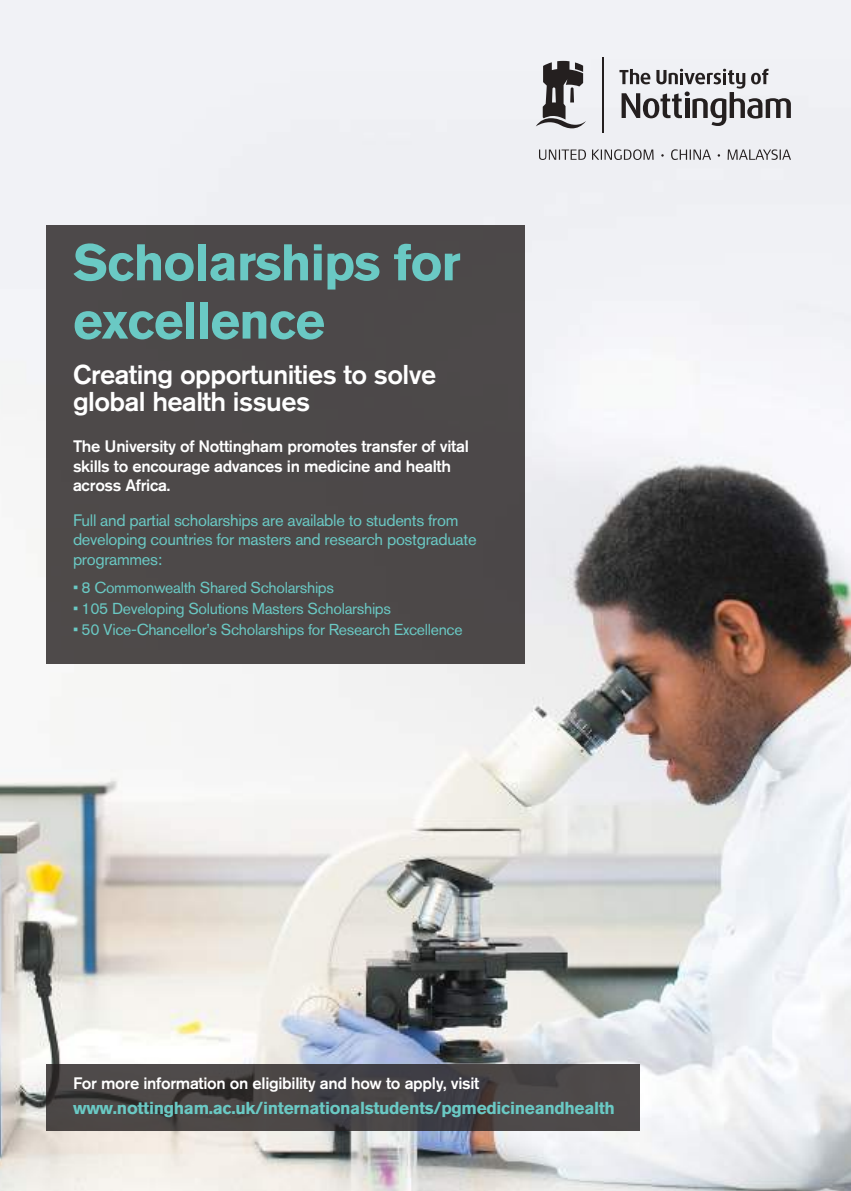
<style>
.page{position:relative;width:851px;height:1191px;background:#fff}
.page>*{position:absolute;margin:0;border:0;box-sizing:border-box;transform-origin:0 0}
.t1{font:700 51px/58.2px "Akzidenz Grotesk BE";letter-spacing:-.02em;color:#6ac9c4}
.t2{font:500 27px/27px "Akzidenz Grotesk BE";letter-spacing:-.02em;color:#fff}
.t3{font:700 17.25px "Akzidenz Grotesk BE";letter-spacing:-.02em;color:#6ac9c4}
.t4{font:500 16.5px/19.8px "Akzidenz Grotesk BE";letter-spacing:-.02em;color:#fff}
.t5{font:16.5px/19.8px "Akzidenz Grotesk BE";letter-spacing:-.02em;color:#6ac9c4}
.t6{font:15.75px "Akzidenz Grotesk BE";letter-spacing:-.02em;color:#6ac9c4}
</style>
<div class="page">
<img style="left:0;top:0;width:850px;height:1191px">
<hr style="left:602px;top:57px;width:1px;height:75px;background:#241f1f">
<svg style="left:539px;top:149px;width:251px;height:11px;background:#bbbabd"></svg>
<div style="left:46px;top:225px;width:479px;height:438px;background:#4c4949"></div>
<svg style="left:46px;top:1064px;width:594px;height:67px;background:#474344"></svg>
<svg style="left:535px;top:0;width:316px;height:128px"></svg>
<h1 class="t1" style="left:73px;top:233px;width:389px">Scholarships for excellence</h1>
<h2 class="t2" style="left:73px;top:360px;width:365px">Creating opportunities to solve global health issues</h2>
<p class="t4" style="left:73px;top:436px;width:397px">The University of Nottingham promotes transfer of vital skills to encourage advances in medicine and health across Africa.</p>
<p class="t5" style="left:73px;top:510px;width:405px">Full and partial scholarships are available to students from developing countries for masters and research postgraduate programmes:</p>
<p class="t6" style="left:73px;top:577px;width:262px">• 8 Commonwealth Shared Scholarships</p>
<p class="t6" style="left:73px;top:599px;width:319px">• 105 Developing Solutions Masters Scholarships</p>
<p class="t6" style="left:73px;top:620px;width:391px">• 50 Vice-Chancellor’s Scholarships for Research Excellence</p>
<p class="t4" style="left:73px;top:1073px;width:408px">For more information on eligibility and how to apply, visit</p>
<p class="t3" style="left:73px;top:1098px;width:543px">www.nottingham.ac.uk/internationalstudents/pgmedicineandhealth</p>
</div>
